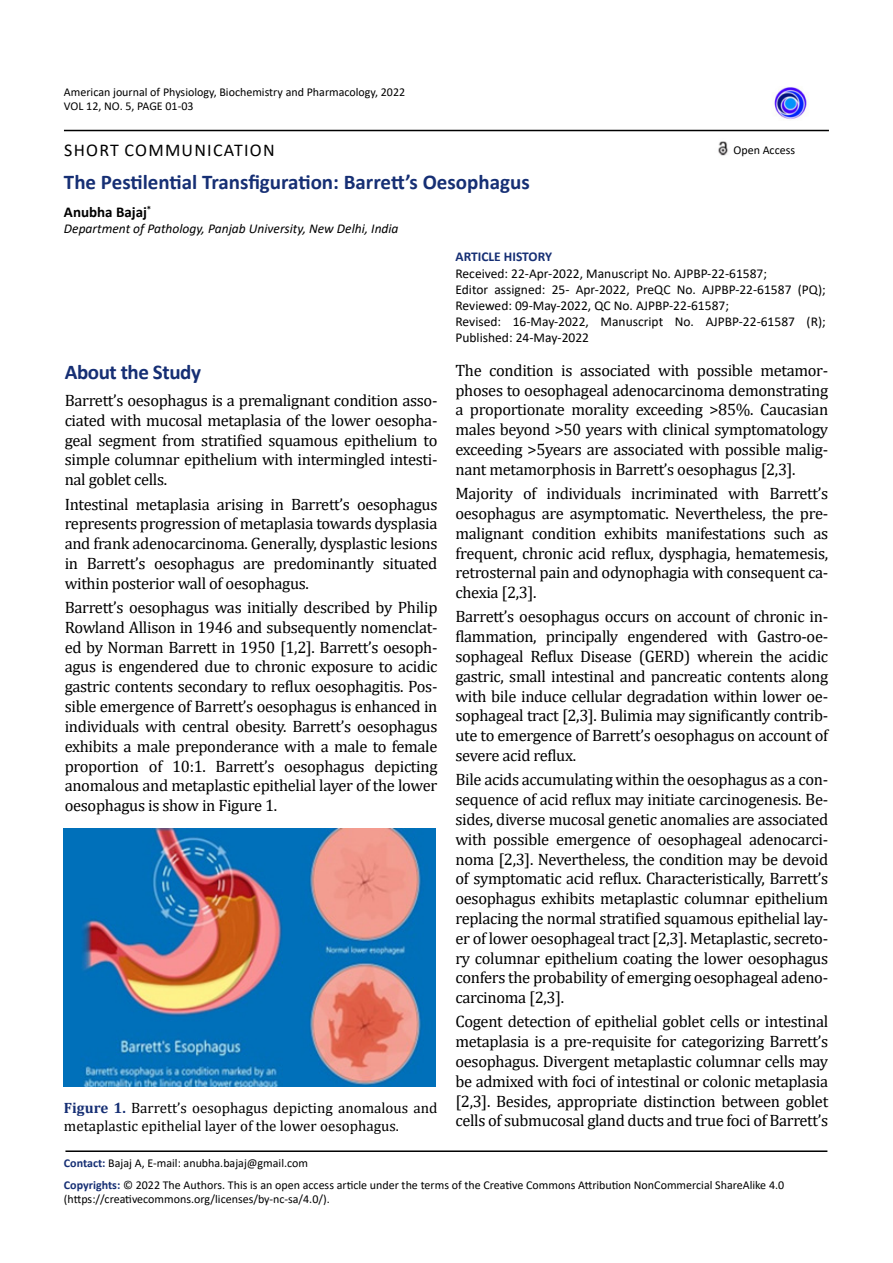
<style>
.page{position:relative;width:893px;height:1263px;background:#fff}
.page>*{position:absolute;margin:0;border:0;box-sizing:border-box;transform-origin:0 0}
.t1{font:700 21px "Calibri";color:#162f74}
.t2{font:700 21px "Calibri";letter-spacing:-.02em;color:#162f74}
.t3{font:18px "Calibri";letter-spacing:.07em;color:#000}
.t4{font:16.5px/19.8px "Cambria";letter-spacing:-.02em;color:#000;text-align:justify}
.t5{font:15px/18px "Cambria";color:#000}
.t6{font:700 15px "Calibri";color:#000}
.t7{font:13.5px/16.2px "Calibri";color:#000}
.t8{font:italic 13.5px "Calibri";color:#000}
.t9{font:700 13.5px "Calibri";color:#162f74}
.t10{font:12px/14.4px "Calibri";color:#000}
.s1{font-weight:700;color:#162f74}
</style>
<div class="page">
<hr style="left:64px;top:130px;width:765px;height:1px;background:#000">
<img style="left:774px;top:87px;width:33px;height:33px">
<img style="left:718px;top:141px;width:10px;height:15px">
<hr style="left:65px;top:1150px;width:762px;height:2px;background:#000">
<img style="left:64px;top:828px;width:372px;height:259px">
<p class="t10" style="left:64px;top:84px;width:343px">American journal of Physiology, Biochemistry and Pharmacology, 2022<br>VOL 12, NO. 5, PAGE 01-03</p>
<p class="t3" style="left:64px;top:137px;width:212px">SHORT COMMUNICATION</p>
<p class="t10" style="left:733px;top:143px;width:63px">Open Access</p>
<p class="t1" style="left:64px;top:167px;width:467px">The Pestilential Transfiguration: Barrett’s Oesophagus</p>
<p class="t6" style="left:64px;top:201px;width:89px">Anubha Bajaj<sup>*</sup></p>
<p class="t8" style="left:64px;top:219px;width:336px">Department of Pathology, Panjab University, New Delhi, India</p>
<p class="t9" style="left:455px;top:247px;width:98px">ARTICLE HISTORY</p>
<p class="t7" style="left:455px;top:265px;width:372px">Received: 22-Apr-2022, Manuscript No. AJPBP-22-61587;<br>Editor assigned: 25- Apr-2022, PreQC No. AJPBP-22-61587 (PQ); Reviewed: 09-May-2022, QC No. AJPBP-22-61587;<br>Revised: 16-May-2022, Manuscript No. AJPBP-22-61587 (R); Published: 24-May-2022</p>
<p class="t2" style="left:65px;top:357px;width:138px">About the Study</p>
<p class="t4" style="left:65px;top:390px;width:374px">Barrett’s oesophagus is a premalignant condition asso&shy;ciated with mucosal metaplasia of the lower oesopha&shy;geal segment from stratified squamous epithelium to simple columnar epithelium with intermingled intesti&shy;nal goblet cells.</p>
<p class="t4" style="left:65px;top:494px;width:374px">Intestinal metaplasia arising in Barrett’s oesophagus represents progression of metaplasia towards dysplasia and frank adenocarcinoma. Generally, dysplastic lesions in Barrett’s oesophagus are predominantly situated within posterior wall of oesophagus.</p>
<p class="t4" style="left:65px;top:597px;width:374px">Barrett’s oesophagus was initially described by Philip Rowland Allison in 1946 and subsequently nomenclat&shy;ed by Norman Barrett in 1950 [1,2]. Barrett’s oesoph&shy;agus is engendered due to chronic exposure to acidic gastric contents secondary to reflux oesophagitis. Pos&shy;sible emergence of Barrett’s oesophagus is enhanced in individuals with central obesity. Barrett’s oesophagus exhibits a male preponderance with a male to female proportion of 10:1. Barrett’s oesophagus depicting anomalous and metaplastic epithelial layer of the lower oesophagus is show in Figure 1.</p>
<p class="t4" style="left:455px;top:360px;width:374px">The condition is associated with possible metamor&shy;phoses to oesophageal adenocarcinoma demonstrating a proportionate morality exceeding &gt;85%. Caucasian males beyond &gt;50 years with clinical symptomatology exceeding &gt;5years are associated with possible malig&shy;nant metamorphosis in Barrett’s oesophagus [2,3].</p>
<p class="t4" style="left:455px;top:483px;width:374px">Majority of individuals incriminated with Barrett’s oesophagus are asymptomatic. Nevertheless, the pre&shy;malignant condition exhibits manifestations such as frequent, chronic acid reflux, dysphagia, hematemesis, retrosternal pain and odynophagia with consequent ca&shy;chexia [2,3].</p>
<p class="t4" style="left:455px;top:607px;width:374px">Barrett’s oesophagus occurs on account of chronic in&shy;flammation, principally engendered with Gastro-oe&shy;sophageal Reflux Disease (GERD) wherein the acidic gastric, small intestinal and pancreatic contents along with bile induce cellular degradation within lower oe&shy;sophageal tract [2,3]. Bulimia may significantly contrib&shy;ute to emergence of Barrett’s oesophagus on account of severe acid reflux.</p>
<p class="t4" style="left:455px;top:770px;width:374px">Bile acids accumulating within the oesophagus as a con&shy;sequence of acid reflux may initiate carcinogenesis. Be&shy;sides, diverse mucosal genetic anomalies are associated with possible emergence of oesophageal adenocarci&shy;noma [2,3]. Nevertheless, the condition may be devoid of symptomatic acid reflux. Characteristically, Barrett’s oesophagus exhibits metaplastic columnar epithelium replacing the normal stratified squamous epithelial lay&shy;er of lower oesophageal tract [2,3]. Metaplastic, secreto&shy;ry columnar epithelium coating the lower oesophagus confers the probability of emerging oesophageal adeno&shy;carcinoma [2,3].</p>
<p class="t4" style="left:455px;top:1012px;width:374px">Cogent detection of epithelial goblet cells or intestinal metaplasia is a pre-requisite for categorizing Barrett’s oesophagus. Divergent metaplastic columnar cells may be admixed with foci of intestinal or colonic metaplasia [2,3]. Besides, appropriate distinction between goblet cells of submucosal gland ducts and true foci of Barrett’s</p>
<p class="t10" style="left:64px;top:1152px;width:722px;line-height:21.9px"><span class="s1">Contact:</span> Bajaj A, E-mail: anubha.bajaj@gmail.com<br><span class="s1">Copyrights:</span> © 2022 The Authors. This is an open access article under the terms of the Creative Commons Attribution NonCommercial ShareAlike 4.0</p>
<p class="t10" style="left:64px;top:1192px;width:267px">(https://creativecommons.org/licenses/by-nc-sa/4.0/).</p>
<p class="t5" style="left:64px;top:1099px;width:375px"><span class="s1">Figure 1.</span> Barrett’s oesophagus depicting anomalous and metaplastic epithelial layer of the lower oesophagus.</p>
</div>
